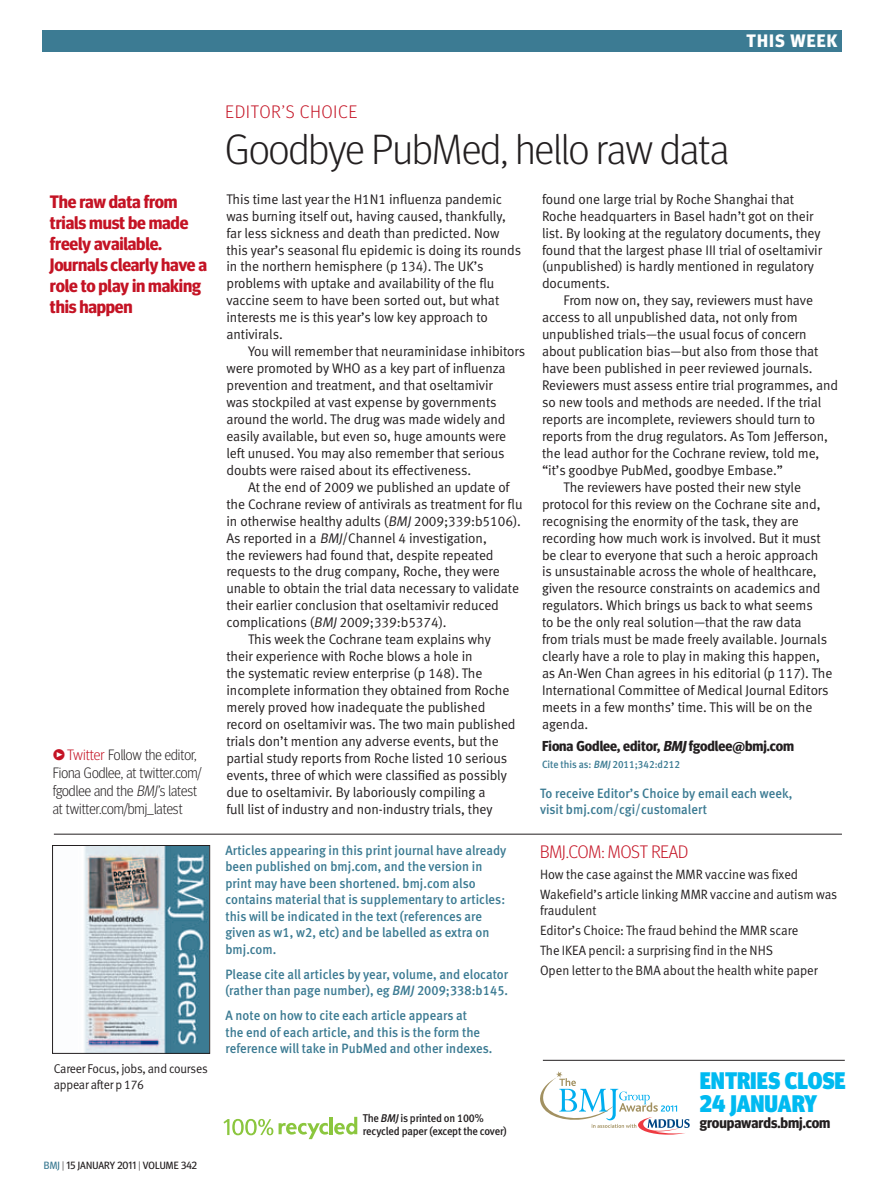
<style>
.page{position:relative;width:893px;height:1191px;background:#fff}
.page>*{position:absolute;margin:0;border:0;box-sizing:border-box;transform-origin:0 0}
.cont_ed_head{font:300 42px "Meta Headline OT";color:#231f20}
.body{font:900 24px/22.5px "Meta Headline OT";color:#00baf1;scale:.95 1}
.quote{font:700 18px/21px "Meta Headline OT";letter-spacing:-.01em;color:#c41324}
.column_author{font:300 18px "Meta Headline OT";letter-spacing:-.005em;color:#c41324}
.cont_section_slug{font:300 18px "Meta Headline OT";letter-spacing:.06em;color:#c41324}
.t1{font:700 18px "Meta Headline OT";letter-spacing:.06em;color:#fff}
.Link_Blob_10pt{font:300 15px/18px "Meta Headline OT";color:#231f20;scale:.95 1}
.body-2{font:700 15px "Meta Headline OT";letter-spacing:-.005em;color:#231f20}
.cont_ed_author{font:700 14.4px "Meta Headline OT";color:#231f20}
.body_indent{font:13.95px/17px "Meta Normal LF";letter-spacing:-.005em;color:#231f20}
.body-3{font:13.95px/17px "Meta Normal LF";letter-spacing:-.005em;color:#231f20}
.advice_text{font:13.5px/16.5px "Meta Medium LF";letter-spacing:.005em;color:#3c7b93;scale:.95 1}
.sans_text{font:13.5px/15.8px "Meta Normal LF";color:#231f20;scale:.95 1}
.on_the_web_cover{font:12.75px/16.5px "Meta Normal LF";letter-spacing:-.015em;color:#231f20;scale:.95 1}
.advice_text-2{font:11.25px/13.5px "Meta Medium LF";letter-spacing:-.015em;color:#231f20;scale:.95 1}
.t2{font:10.5px "Meta Headline OT";letter-spacing:.01em;color:#231f20}
.cont_ed_author-2{font:10.5px "Meta Medium LF";color:#3c7b93;scale:.95 1}
.s1{font-family:"Meta Pro";font-weight:500;color:#c41324}
.s2{color:#c41324}
.s3{font-style:italic}
.s4{color:#3c7b93}
.s5{font-weight:300}
</style>
<div class="page">
<div style="left:43px;top:30px;width:799px;height:21px;background:#3c7b93"></div>
<svg style="left:279px;top:1116px;width:78px;height:23px"></svg>
<svg style="left:223px;top:1118px;width:50px;height:17px"></svg>
<img style="left:84px;top:847px;width:124px;height:204px">
<div style="left:52px;top:845px;width:158px;height:208px;border:1px solid #231f20"></div>
<hr style="left:54px;top:834px;width:788px;height:1px;background:#231f20">
<svg style="left:540px;top:1071px;width:150px;height:63px"></svg>
<hr style="left:543px;top:1060px;width:302px;height:1px;background:#231f20">
<p class="t1" style="left:747px;top:30px;width:92px">THIS WEEK</p>
<p class="quote" style="left:50px;top:191px;width:158px">The raw data from trials must be made freely available.<br>Journals clearly have a role to play in making this happen</p>
<p class="Link_Blob_10pt" style="left:53px;top:745px;width:158px"><span class="s1">Ж</span><span class="s2">Twitter</span> Follow the editor,<br>Fiona Godlee, at twitter.com/ fgodlee and the <span class="s3">BMJ</span>’s latest at twitter.com/bmj_latest</p>
<p class="on_the_web_cover" style="left:54px;top:1060px;width:163px">Career Focus, jobs, and courses appear after p 176</p>
<p class="t2" style="left:44px;top:1159px;width:155px"><span class="s4">BMJ</span> <span class="s5">|</span> 15 JANUARY 2011 <span class="s5">|</span> VOLUME 342</p>
<p class="cont_section_slug" style="left:225px;top:101px;width:133px">EDITOR’S CHOICE</p>
<p class="cont_ed_head" style="left:225px;top:124px;width:505px">Goodbye PubMed, hello raw data</p>
<p class="body-3" style="left:226px;top:190px;width:296px">This time last year the H1N1 influenza pandemic was burning itself out, having caused, thankfully, far less sickness and death than predicted. Now this year’s seasonal flu epidemic is doing its rounds in the northern hemisphere (p 134). The UK’s problems with uptake and availability of the flu vaccine seem to have been sorted out, but what interests me is this year’s low key approach to antivirals.</p>
<p class="body_indent" style="left:226px;top:343px;width:300px;text-indent:22px">You will remember that neuraminidase inhibitors were promoted by WHO as a key part of influenza prevention and treatment, and that oseltamivir<br>was stockpiled at vast expense by governments around the world. The drug was made widely and easily available, but even so, huge amounts were left unused. You may also remember that serious doubts were raised about its effectiveness.</p>
<p class="body_indent" style="left:226px;top:478px;width:298px;text-indent:22px">At the end of 2009 we published an update of the Cochrane review of antivirals as treatment for flu in otherwise healthy adults (<span class="s3">BMJ</span>2009;339:b5106).<br>As reported in a <span class="s3">BMJ</span>/Channel 4 investigation,<br>the reviewers had found that, despite repeated requests to the drug company, Roche, they were unable to obtain the trial data necessary to validate their earlier conclusion that oseltamivir reduced complications (<span class="s3">BMJ</span>2009;339:b5374).</p>
<p class="body_indent" style="left:226px;top:630px;width:291px;text-indent:22px">This week the Cochrane team explains why their experience with Roche blows a hole in<br>the systematic review enterprise (p 148). The incomplete information they obtained from Roche merely proved how inadequate the published record on oseltamivir was. The two main published trials don’t mention any adverse events, but the partial study reports from Roche listed 10 serious events, three of which were classified as possibly due to oseltamivir. By laboriously compiling a<br>full list of industry and non-industry trials, they</p>
<p class="advice_text" style="left:225px;top:841px;width:297px">Articles appearing in this print journal have already been published on bmj.com, and the version in print may have been shortened. bmj.com also contains material that is supplementary to articles: this will be indicated in the text (references are given as w1, w2, etc) and be labelled as extra on bmj.com.</p>
<p class="advice_text" style="left:225px;top:965px;width:299px">Please cite all articles by year, volume, and elocator (rather than page number), eg <span class="s3">BMJ</span> 2009;338:b145.</p>
<p class="advice_text" style="left:225px;top:1007px;width:283px">A note on how to cite each article appears at<br>the end of each article, and this is the form the reference will take in PubMed and other indexes.</p>
<p class="advice_text-2" style="left:363px;top:1111px;width:153px">The <span class="s3">BMJ</span> is printed on 100% recycled paper (except the cover)</p>
<p class="body_indent" style="left:542px;top:190px;width:281px">found one large trial by Roche Shanghai that Roche headquarters in Basel hadn’t got on their list. By looking at the regulatory documents, they found that the largest phase III trial of oseltamivir (unpublished) is hardly mentioned in regulatory documents.</p>
<p class="body_indent" style="left:542px;top:292px;width:298px;text-indent:22px">From now on, they say, reviewers must have access to all unpublished data, not only from unpublished trials—the usual focus of concern about publication bias—but also from those that have been published in peer reviewed journals.<br>Reviewers must assess entire trial programmes, and so new tools and methods are needed. If the trial reports are incomplete, reviewers should turn to reports from the drug regulators. As Tom Jefferson, the lead author for the Cochrane review, told me, “it’s goodbye PubMed, goodbye Embase.”</p>
<p class="body_indent" style="left:542px;top:478px;width:292px;text-indent:22px">The reviewers have posted their new style protocol for this review on the Cochrane site and, recognising the enormity of the task, they are recording how much work is involved. But it must be clear to everyone that such a heroic approach<br>is unsustainable across the whole of healthcare, given the resource constraints on academics and regulators. Which brings us back to what seems<br>to be the only real solution—that the raw data<br>from trials must be made freely available. Journals clearly have a role to play in making this happen, as An-Wen Chan agrees in his editorial (p 117). The International Committee of Medical Journal Editors meets in a few months’ time. This will be on the agenda.</p>
<p class="cont_ed_author" style="left:542px;top:737px;width:253px">Fiona Godlee, editor, <span class="s3">BMJ</span> fgodlee@bmj.com</p>
<p class="cont_ed_author-2" style="left:542px;top:758px;width:147px">Cite this as: <span class="s3">BMJ</span> 2011;342:d212</p>
<p class="advice_text" style="left:540px;top:784px;width:267px">To receive Editor’s Choice by email each week, visit bmj.com/cgi/customalert</p>
<p class="column_author" style="left:540px;top:840px;width:149px">BMJ.COM: MOST READ</p>
<p class="sans_text" style="left:540px;top:866px;width:273px">How the case against the MMR vaccine was fixed</p>
<p class="sans_text" style="left:540px;top:886px;width:314px">Wakefield’s article linking MMR vaccine and autism was fraudulent</p>
<p class="sans_text" style="left:540px;top:922px;width:273px">Editor’s Choice: The fraud behind the MMR scare</p>
<p class="sans_text" style="left:540px;top:942px;width:247px">The IKEA pencil: a surprising find in the NHS</p>
<p class="sans_text" style="left:540px;top:962px;width:294px">Open letter to the BMA about the health white paper</p>
<p class="body" style="left:700px;top:1069px;width:155px">ENTRIES CLOSE<br>24 JANUARY</p>
<p class="body-2" style="left:700px;top:1114px;width:132px">groupawards.bmj.com</p>
</div>
